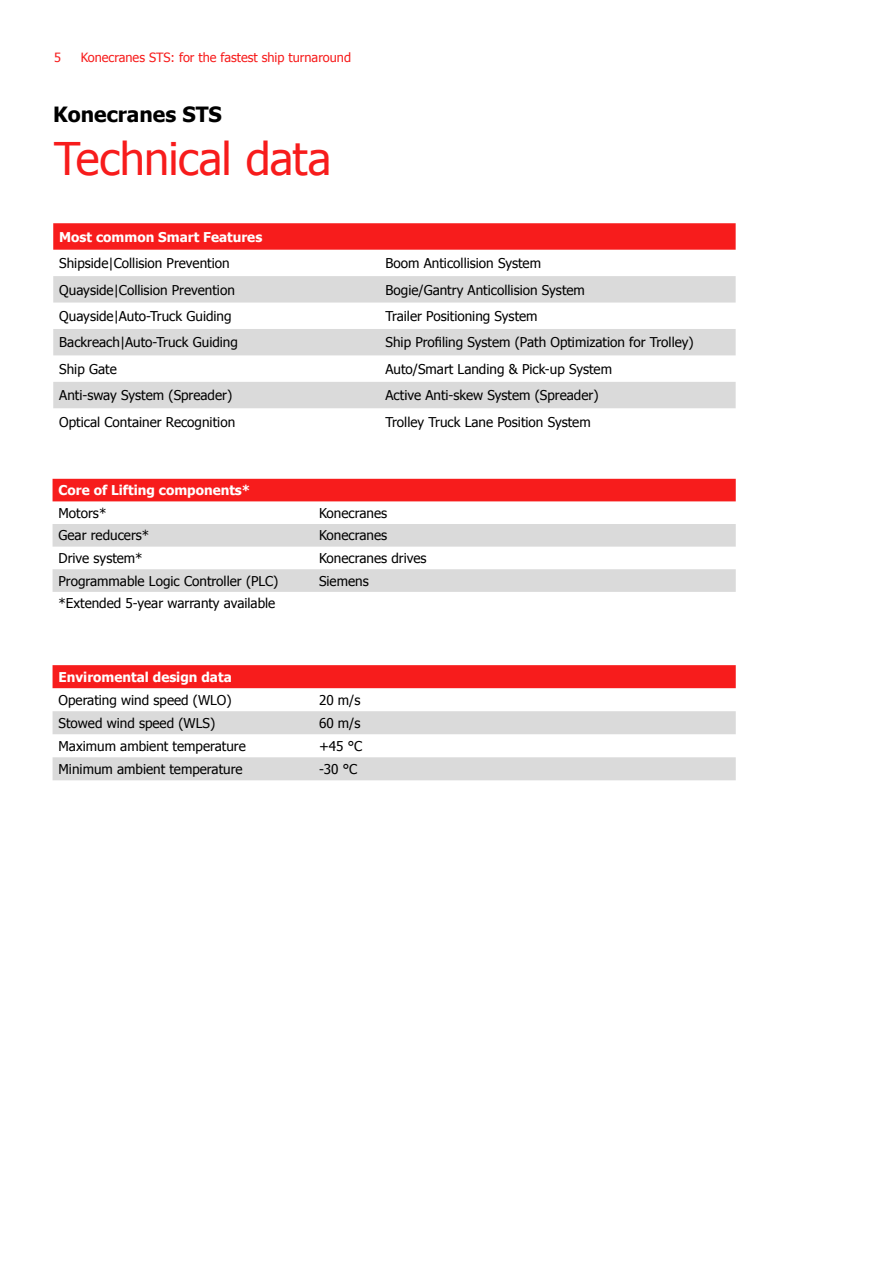
<style>
.page{position:relative;width:893px;height:1263px;background:#fff}
.page>*{position:absolute;margin:0;border:0;box-sizing:border-box;transform-origin:0 0}
.t1{font:45px "Tahoma";letter-spacing:-.02em;color:#f71c1c}
.t2{font:700 21px "Tahoma";color:#000}
.t3{font:13.5px "Tahoma";color:#000}
.t4{font:700 13.5px "Tahoma";color:#fff}
.t5{font:12.75px "Tahoma";color:#f71c1c}
</style>
<div class="page">
<svg style="left:53px;top:223px;width:683px;height:27px;background:#f72020"></svg>
<svg style="left:53px;top:276px;width:683px;height:132px;fill:#dadada"></svg>
<div style="left:53px;top:479px;width:683px;height:22px;background:#f71c1c"></div>
<svg style="left:53px;top:524px;width:683px;height:68px;fill:#dadada"></svg>
<div style="left:53px;top:665px;width:683px;height:23px;background:#f71c1c"></div>
<svg style="left:53px;top:711px;width:683px;height:69px;fill:#dadada"></svg>
<p class="t5" style="left:54px;top:49px;width:8px">5</p>
<p class="t5" style="left:81px;top:49px;width:272px">Konecranes STS: for the fastest ship turnaround</p>
<h2 class="t2" style="left:53px;top:100px;width:170px">Konecranes STS</h2>
<h1 class="t1" style="left:54px;top:128px;width:279px">Technical data</h1>
<p class="t4" style="left:59px;top:227px;width:205px">Most common Smart Features</p>
<p class="t3" style="left:59px;top:254px;width:172px">Shipside|Collision Prevention</p>
<p class="t3" style="left:385px;top:254px;width:157px">Boom Anticollision System</p>
<p class="t3" style="left:59px;top:281px;width:177px">Quayside|Collision Prevention</p>
<p class="t3" style="left:385px;top:281px;width:201px">Bogie/Gantry Anticollision System</p>
<p class="t3" style="left:59px;top:307px;width:174px">Quayside|Auto-Truck Guiding</p>
<p class="t3" style="left:385px;top:307px;width:154px">Trailer Positioning System</p>
<p class="t3" style="left:59px;top:333px;width:180px">Backreach|Auto-Truck Guiding</p>
<p class="t3" style="left:385px;top:333px;width:310px">Ship Profiling System (Path Optimization for Trolley)</p>
<p class="t3" style="left:59px;top:360px;width:59px">Ship Gate</p>
<p class="t3" style="left:385px;top:360px;width:228px">Auto/Smart Landing &amp; Pick-up System</p>
<p class="t3" style="left:59px;top:386px;width:174px">Anti-sway System (Spreader)</p>
<p class="t3" style="left:385px;top:386px;width:214px">Active Anti-skew System (Spreader)</p>
<p class="t3" style="left:59px;top:413px;width:177px">Optical Container Recognition</p>
<p class="t3" style="left:385px;top:413px;width:207px">Trolley Truck Lane Position System</p>
<p class="t4" style="left:59px;top:481px;width:193px">Core of Lifting components*</p>
<p class="t3" style="left:59px;top:504px;width:49px">Motors*</p>
<p class="t3" style="left:319px;top:504px;width:70px">Konecranes</p>
<p class="t3" style="left:59px;top:526px;width:92px">Gear reducers*</p>
<p class="t3" style="left:319px;top:526px;width:70px">Konecranes</p>
<p class="t3" style="left:59px;top:549px;width:86px">Drive system*</p>
<p class="t3" style="left:319px;top:549px;width:109px">Konecranes drives</p>
<p class="t3" style="left:59px;top:572px;width:221px">Programmable Logic Controller (PLC)</p>
<p class="t3" style="left:319px;top:572px;width:51px">Siemens</p>
<p class="t3" style="left:59px;top:594px;width:218px">*Extended 5-year warranty available</p>
<p class="t4" style="left:59px;top:667px;width:175px">Enviromental design data</p>
<p class="t3" style="left:59px;top:691px;width:175px">Operating wind speed (WLO)</p>
<p class="t3" style="left:319px;top:691px;width:43px">20 m/s</p>
<p class="t3" style="left:59px;top:714px;width:158px">Stowed wind speed (WLS)</p>
<p class="t3" style="left:319px;top:714px;width:43px">60 m/s</p>
<p class="t3" style="left:59px;top:737px;width:189px">Maximum ambient temperature</p>
<p class="t3" style="left:319px;top:737px;width:45px">+45 °C</p>
<p class="t3" style="left:59px;top:760px;width:186px">Minimum ambient temperature</p>
<p class="t3" style="left:319px;top:760px;width:40px">-30 °C</p>
</div>
